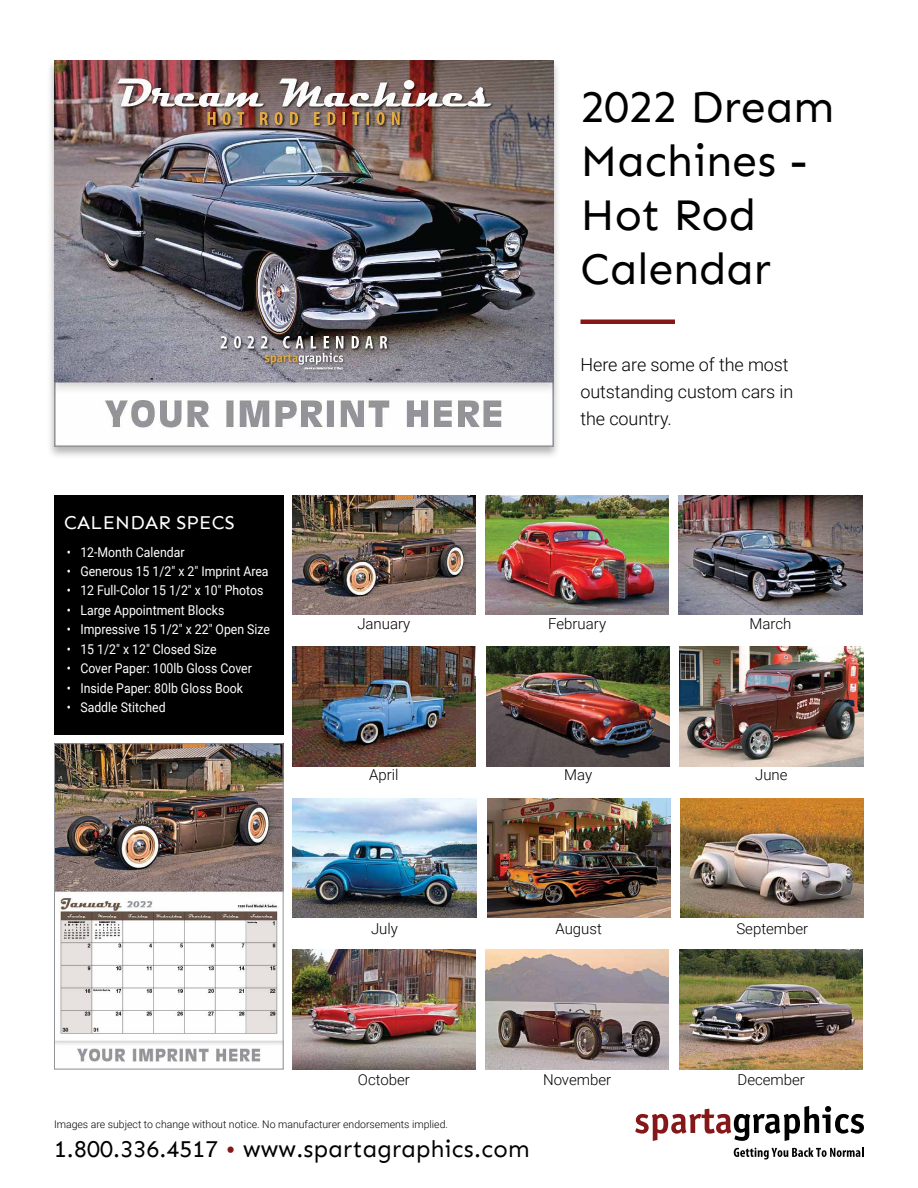
<style>
.page{position:relative;width:918px;height:1188px;background:#fff}
.page>*{position:absolute;margin:0;border:0;box-sizing:border-box;transform-origin:0 0}
.t1{font:45px/54px "Sen";color:#000}
.t2{font:24px "Sen";letter-spacing:.01em;color:#000}
.t3{font:19.5px "Sen";letter-spacing:.01em;color:#fff}
.t4{font:300 18px/27px "Roboto";letter-spacing:-.005em;color:#000}
.t5{font:300 15px "Roboto";color:#000}
.t6{font:13.5px "Roboto";color:#fff;scale:.91 1}
.t7{font:300 10.5px "Roboto";color:#000}
.s1{color:#851719}
</style>
<div class="page">
<hr style="left:580px;top:320px;width:95px;height:4px;background:#851719">
<svg style="left:734px;top:1148px;width:129px;height:12px"></svg>
<svg style="left:635px;top:1106px;width:229px;height:35px"></svg>
<div style="left:47px;top:58px;width:514px;height:402px;background:#000;opacity:.3"></div>
<img style="left:54px;top:61px;width:500px;height:386px">
<div style="left:54px;top:495px;width:230px;height:239px;background:#000"></div>
<img style="left:56px;top:745px;width:226px;height:317px">
<div style="left:54px;top:743px;width:230px;height:326px;border:1px solid #939598"></div>
<img style="left:679px;top:495px;width:183px;height:119px">
<img style="left:292px;top:495px;width:184px;height:119px">
<img style="left:293px;top:798px;width:183px;height:120px">
<img style="left:487px;top:647px;width:183px;height:119px">
<img style="left:680px;top:647px;width:183px;height:119px">
<img style="left:486px;top:495px;width:183px;height:119px">
<img style="left:292px;top:647px;width:184px;height:119px">
<img style="left:681px;top:798px;width:183px;height:120px">
<img style="left:680px;top:950px;width:183px;height:119px">
<img style="left:292px;top:950px;width:184px;height:119px">
<img style="left:487px;top:798px;width:183px;height:120px">
<img style="left:486px;top:950px;width:183px;height:119px">
<h1 class="t1" style="left:580px;top:80px;width:255px">2022 Dream<br>Machines -<br>Hot Rod<br>Calendar</h1>
<h3 class="t3" style="left:64px;top:511px;width:172px">CALENDAR SPECS</h3>
<p class="t6" style="left:67px;top:542px;width:131px">• 12-Month Calendar</p>
<p class="t6" style="left:67px;top:562px;width:223px">• Generous 15 1/2″ x 2″ Imprint Area</p>
<p class="t6" style="left:67px;top:581px;width:218px">• 12 Full-Color 15 1/2″ x 10″ Photos</p>
<p class="t6" style="left:67px;top:601px;width:175px">• Large Appointment Blocks</p>
<p class="t6" style="left:67px;top:620px;width:225px">• Impressive 15 1/2″ x 22″ Open Size</p>
<p class="t6" style="left:67px;top:640px;width:166px">• 15 1/2″ x 12″ Closed Size</p>
<p class="t6" style="left:67px;top:659px;width:205px">• Cover Paper: 100lb Gloss Cover</p>
<p class="t6" style="left:67px;top:679px;width:195px">• Inside Paper: 80lb Gloss Book</p>
<p class="t6" style="left:67px;top:698px;width:110px">• Saddle Stitched</p>
<h3 class="t4" style="left:580px;top:351px;width:214px">Here are some of the most outstanding custom cars in the country.</h3>
<p class="t5" style="left:357px;top:613px;width:55px">January</p>
<p class="t5" style="left:548px;top:613px;width:59px">February</p>
<p class="t5" style="left:749px;top:613px;width:43px">March</p>
<p class="t5" style="left:369px;top:764px;width:31px">April</p>
<p class="t5" style="left:564px;top:764px;width:30px">May</p>
<p class="t5" style="left:755px;top:764px;width:34px">June</p>
<p class="t5" style="left:371px;top:918px;width:28px">July</p>
<p class="t5" style="left:555px;top:918px;width:48px">August</p>
<p class="t5" style="left:736px;top:918px;width:73px">September</p>
<p class="t5" style="left:358px;top:1070px;width:54px">October</p>
<p class="t5" style="left:543px;top:1070px;width:70px">November</p>
<p class="t5" style="left:738px;top:1070px;width:69px">December</p>
<p class="t7" style="left:54px;top:1117px;width:396px">Images are subject to change without notice. No manufacturer endorsements implied.</p>
<h2 class="t2" style="left:54px;top:1135px;width:477px">1.800.336.4517 <span class="s1">•</span> www.spartagraphics.com</h2>
</div>
